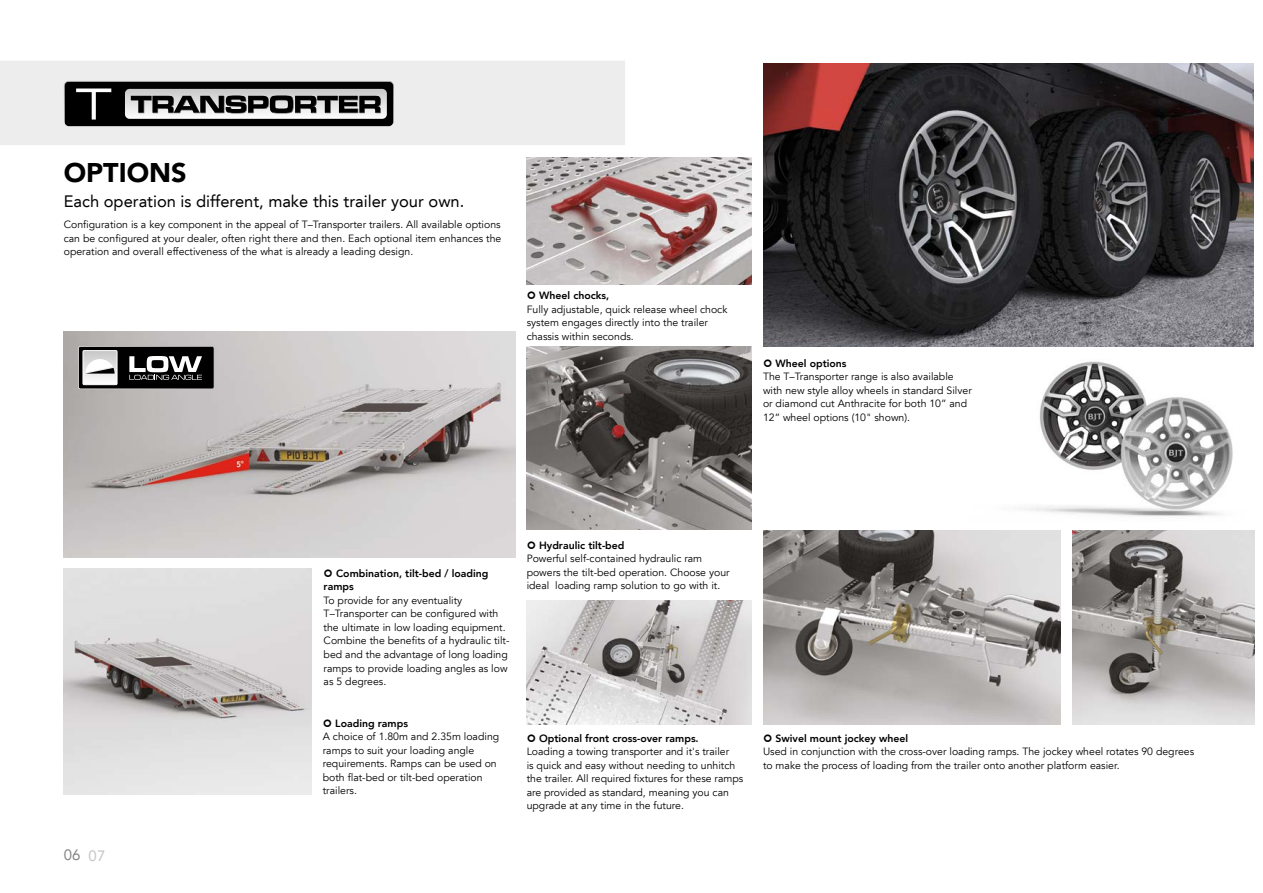
<style>
.page{position:relative;width:1263px;height:893px;background:#fff}
.page>*{position:absolute;margin:0;border:0;box-sizing:border-box;transform-origin:0 0}
.t1{font:900 27px "Avenir LT";color:#000}
.t2{font:16.5px "Avenir LT";color:#000}
.t3{font:15px "Avenir LT";color:#878787}
.t4{font:10.5px/13.5px "Avenir LT";color:#000}
.t5{font:800 10.5px/13.5px "Avenir LT";color:#000}
.s1{color:#c6c6c6}
</style>
<div class="page">
<svg style="left:0;top:61px;width:638px;height:97px"></svg>
<img style="left:527px;top:158px;width:224px;height:127px">
<img style="left:527px;top:600px;width:224px;height:124px">
<img style="left:763px;top:531px;width:297px;height:193px">
<img style="left:1072px;top:531px;width:182px;height:193px">
<img style="left:64px;top:332px;width:451px;height:225px">
<img style="left:64px;top:569px;width:248px;height:225px">
<svg style="left:78px;top:346px;width:136px;height:43px"></svg>
<img style="left:527px;top:346px;width:224px;height:184px">
<img style="left:763px;top:64px;width:490px;height:282px">
<svg style="left:64px;top:81px;width:330px;height:46px;background:#585858"></svg>
<img style="left:1025px;top:361px;width:208px;height:155px">
<h1 class="t1" style="left:64px;top:156px;width:124px">OPTIONS</h1>
<h2 class="t2" style="left:64px;top:192px;width:402px">Each operation is different, make this trailer your own.</h2>
<p class="t4" style="left:64px;top:218px;width:439px;text-align:justify">Configuration is a key component in the appeal of T–Transporter trailers. All available options can be configured at your dealer, often right there and then. Each optional item enhances the operation and overall effectiveness of the what is already a leading design.</p>
<p class="t5" style="left:539px;top:289px;width:72px">Wheel chocks,</p>
<p class="t4" style="left:527px;top:303px;width:202px">Fully adjustable, quick release wheel chock system engages directly into the trailer chassis within seconds.</p>
<p class="t5" style="left:775px;top:356px;width:73px">Wheel options</p>
<p class="t4" style="left:763px;top:370px;width:210px">The T–Transporter range is also available with new style alloy wheels in standard Silver or diamond cut Anthracite for both 10” and 12” wheel options (10" shown).</p>
<h3 class="t3" style="left:64px;top:846px;width:43px">06 <span class="s1">07</span></h3>
<p class="t5" style="left:324px;top:567px;width:166px;text-indent:12px">Combination, tilt-bed / loading ramps</p>
<p class="t4" style="left:324px;top:594px;width:187px">To provide for any eventuality T–Transporter can be configured with the ultimate in low loading equipment.<br>Combine the benefits of a hydraulic tilt&shy;bed and the advantage of long loading ramps to provide loading angles as low as 5 degrees.</p>
<p class="t5" style="left:335px;top:716px;width:74px">Loading ramps</p>
<p class="t4" style="left:323px;top:730px;width:178px">A choice of 1.80m and 2.35m loading ramps to suit your loading angle requirements. Ramps can be used on both flat-bed or tilt-bed operation trailers.</p>
<p class="t5" style="left:539px;top:538px;width:87px">Hydraulic tilt-bed</p>
<p class="t4" style="left:527px;top:552px;width:204px">Powerful self-contained hydraulic ram powers the tilt-bed operation. Choose your ideal loading ramp solution to go with it.</p>
<p class="t5" style="left:539px;top:731px;width:161px">Optional front cross-over ramps.</p>
<p class="t4" style="left:527px;top:745px;width:218px">Loading a towing transporter and it's trailer<br>is quick and easy without needing to unhitch the trailer. All required fixtures for these ramps are provided as standard, meaning you can upgrade at any time in the future.</p>
<p class="t5" style="left:775px;top:731px;width:134px">Swivel mount jockey wheel</p>
<p class="t4" style="left:763px;top:745px;width:433px">Used in conjunction with the cross-over loading ramps. The jockey wheel rotates 90 degrees to make the process of loading from the trailer onto another platform easier.</p>
</div>
